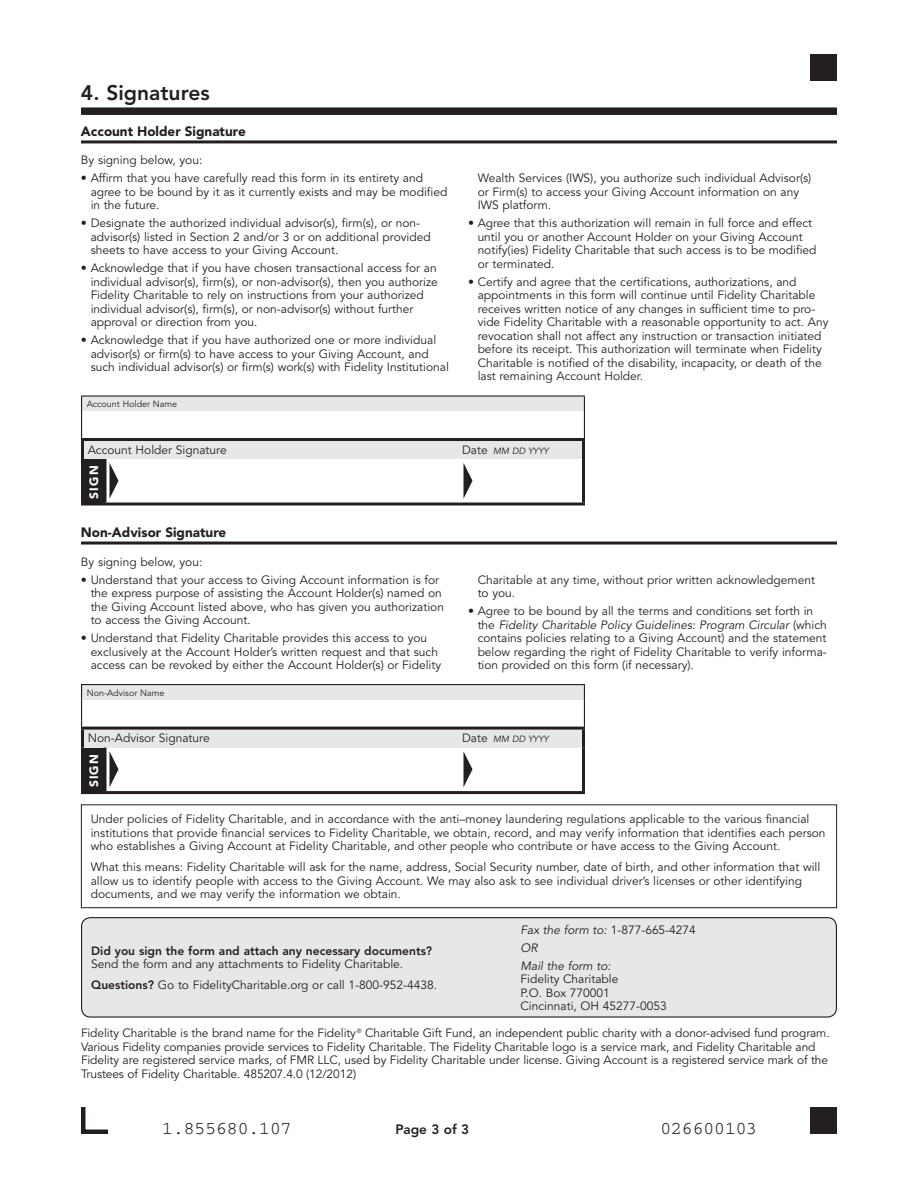
<style>
.page{position:relative;width:918px;height:1188px;background:#fff}
.page>*{position:absolute;margin:0;border:0;box-sizing:border-box;transform-origin:0 0}
.t1{font:800 21px "Avenir";color:#231f20}
.t2{font:18px "Courier";color:#231f20}
.t3{font:900 13.5px "Avenir";color:#231f20}
.t4{font:800 13.5px "Avenir";color:#231f20}
.t5{font:12px/13.5px "Avenir";color:#231f20}
.t6{font:italic 12px/18px "Avenir";color:#231f20}
.t7{font:900 12px "Avenir";letter-spacing:.1em;color:#fff}
.t8{font:9px "Avenir";color:#231f20}
.t9{font:italic 9px "Avenir";color:#231f20}
.s1{font-style:normal;font-size:12px}
.s2{font-style:italic}
.s3{font-style:normal}
.s4{font-weight:800}
</style>
<div class="page">
<div style="left:81px;top:107px;width:756px;height:8px;background:#231f20"></div>
<hr style="left:81px;top:140px;width:756px;height:3px;background:#231f20">
<hr style="left:81px;top:542px;width:756px;height:3px;background:#231f20">
<div style="left:82px;top:396px;width:502px;height:15px;background:#e6e7e9"></div>
<hr style="left:81px;top:395px;width:504px;height:2px;background:#231f20">
<svg style="left:81px;top:397px;width:1px;height:41px"></svg>
<svg style="left:584px;top:397px;width:1px;height:41px"></svg>
<div style="left:82px;top:440px;width:502px;height:19px;background:#e6e7e9"></div>
<div style="left:82px;top:459px;width:23px;height:45px;background:#231f20"></div>
<hr style="left:81px;top:459px;width:3px;height:44px;background:#231f20">
<hr style="left:81px;top:503px;width:24px;height:3px;background:#231f20">
<hr style="left:81px;top:441px;width:3px;height:18px;background:#231f20">
<hr style="left:81px;top:438px;width:24px;height:3px;background:#231f20">
<hr style="left:105px;top:438px;width:480px;height:3px;background:#231f20">
<hr style="left:582px;top:441px;width:3px;height:18px;background:#231f20">
<hr style="left:103px;top:459px;width:3px;height:44px;background:#231f20">
<hr style="left:582px;top:459px;width:3px;height:44px;background:#231f20">
<hr style="left:105px;top:503px;width:480px;height:3px;background:#231f20">
<svg style="left:109px;top:463px;width:9px;height:36px"></svg>
<svg style="left:464px;top:464px;width:8px;height:34px"></svg>
<div style="left:82px;top:685px;width:502px;height:15px;background:#e6e7e9"></div>
<hr style="left:81px;top:684px;width:504px;height:1px;background:#231f20">
<svg style="left:81px;top:685px;width:1px;height:42px"></svg>
<svg style="left:584px;top:685px;width:1px;height:42px"></svg>
<div style="left:82px;top:728px;width:502px;height:20px;background:#e6e7e9"></div>
<div style="left:82px;top:748px;width:23px;height:45px;background:#231f20"></div>
<hr style="left:81px;top:748px;width:3px;height:43px;background:#231f20">
<hr style="left:81px;top:791px;width:24px;height:3px;background:#231f20">
<hr style="left:81px;top:730px;width:3px;height:18px;background:#231f20">
<hr style="left:81px;top:727px;width:24px;height:3px;background:#231f20">
<hr style="left:105px;top:727px;width:480px;height:3px;background:#231f20">
<hr style="left:582px;top:730px;width:3px;height:18px;background:#231f20">
<hr style="left:103px;top:748px;width:3px;height:43px;background:#231f20">
<hr style="left:582px;top:748px;width:3px;height:43px;background:#231f20">
<hr style="left:105px;top:791px;width:480px;height:3px;background:#231f20">
<svg style="left:109px;top:751px;width:9px;height:36px"></svg>
<svg style="left:464px;top:752px;width:8px;height:34px"></svg>
<div style="left:81px;top:804px;width:756px;height:104px;border:1px solid #231f20"></div>
<div style="left:82px;top:918px;width:754px;height:99px;background:#e6e7e9;border-radius:9px"></div>
<div style="left:81px;top:917px;width:756px;height:101px;border:1px solid #231f20;border-radius:9px"></div>
<div style="left:810px;top:1107px;width:27px;height:27px;background:#231f20"></div>
<svg style="left:81px;top:1107px;width:27px;height:27px"></svg>
<div style="left:810px;top:54px;width:27px;height:27px;background:#231f20"></div>
<p class="t1" style="left:81px;top:84px;width:130px">4. Signatures</p>
<p class="t3" style="left:81px;top:126px;width:166px">Account Holder Signature</p>
<p class="t5" style="left:81px;top:155px;width:123px">By signing below, you:</p>
<p class="t5" style="left:91px;top:173px;width:358px;text-indent:-10px">• Affirm that you have carefully read this form in its entirety and agree to be bound by it as it currently exists and may be modified in the future.</p>
<p class="t5" style="left:91px;top:218px;width:342px;text-indent:-10px">• Designate the authorized individual advisor(s), firm(s), or non&shy;advisor(s) listed in Section 2 and/or 3 or on additional provided sheets to have access to your Giving Account.</p>
<p class="t5" style="left:91px;top:263px;width:349px;text-indent:-10px">• Acknowledge that if you have chosen transactional access for an individual advisor(s), firm(s), or non-advisor(s), then you authorize Fidelity Charitable to rely on instructions from your authorized individual advisor(s), firm(s), or non-advisor(s) without further approval or direction from you.</p>
<p class="t5" style="left:91px;top:335px;width:360px;text-indent:-10px">• Acknowledge that if you have authorized one or more individual advisor(s) or firm(s) to have access to your Giving Account, and such individual advisor(s) or firm(s) work(s) with Fidelity Institutional</p>
<p class="t5" style="left:478px;top:173px;width:335px">Wealth Services (IWS), you authorize such individual Advisor(s) or Firm(s) to access your Giving Account information on any<br>IWS platform.</p>
<p class="t5" style="left:478px;top:218px;width:340px;text-indent:-10px">• Agree that this authorization will remain in full force and effect until you or another Account Holder on your Giving Account notify(ies) Fidelity Charitable that such access is to be modified or terminated.</p>
<p class="t5" style="left:478px;top:276px;width:352px;text-indent:-10px">• Certify and agree that the certifications, authorizations, and appointments in this form will continue until Fidelity Charitable receives written notice of any changes in sufficient time to pro&shy;vide Fidelity Charitable with a reasonable opportunity to act. Any revocation shall not affect any instruction or transaction initiated before its receipt. This authorization will terminate when Fidelity Charitable is notified of the disability, incapacity, or death of the last remaining Account Holder.</p>
<p class="t8" style="left:87px;top:400px;width:92px">Account Holder Name</p>
<p class="t5" style="left:88px;top:444px;width:140px">Account Holder Signature</p>
<p class="t9" style="left:462px;top:447px;width:88px"><span class="s1">Date</span> MM DD YYYY</p>
<p class="t7" style="left:89px;top:499px;width:35px;rotate:-90deg">SIGN</p>
<p class="t3" style="left:81px;top:527px;width:147px">Non-Advisor Signature</p>
<p class="t5" style="left:81px;top:556px;width:123px">By signing below, you:</p>
<p class="t5" style="left:91px;top:574px;width:355px;text-indent:-10px">• Understand that your access to Giving Account information is for the express purpose of assisting the Account Holder(s) named on the Giving Account listed above, who has given you authorization to access the Giving Account.</p>
<p class="t5" style="left:91px;top:632px;width:352px;text-indent:-10px">• Understand that Fidelity Charitable provides this access to you exclusively at the Account Holder’s written request and that such access can be revoked by either the Account Holder(s) or Fidelity</p>
<p class="t5" style="left:478px;top:574px;width:339px">Charitable at any time, without prior written acknowledgement to you.</p>
<p class="t5" style="left:478px;top:605px;width:351px;text-indent:-10px">• Agree to be bound by all the terms and conditions set forth in the <span class="s2">Fidelity Charitable Policy Guidelines: Program Circular</span> (which contains policies relating to a Giving Account) and the statement below regarding the right of Fidelity Charitable to verify informa&shy;tion provided on this form (if necessary).</p>
<p class="t8" style="left:87px;top:689px;width:79px">Non-Advisor Name</p>
<p class="t5" style="left:88px;top:733px;width:123px">Non-Advisor Signature</p>
<p class="t9" style="left:462px;top:736px;width:88px"><span class="s1">Date</span> MM DD YYYY</p>
<p class="t7" style="left:89px;top:787px;width:35px;rotate:-90deg">SIGN</p>
<p class="t5" style="left:91px;top:814px;width:736px">Under policies of Fidelity Charitable, and in accordance with the anti–money laundering regulations applicable to the various financial institutions that provide financial services to Fidelity Charitable, we obtain, record, and may verify information that identifies each person who establishes a Giving Account at Fidelity Charitable, and other people who contribute or have access to the Giving Account.</p>
<p class="t5" style="left:91px;top:862px;width:731px">What this means: Fidelity Charitable will ask for the name, address, Social Security number, date of birth, and other information that will allow us to identify people with access to the Giving Account. We may also ask to see individual driver’s licenses or other identifying documents, and we may verify the information we obtain.</p>
<p class="t6" style="left:521px;top:922px;width:177px">Fax the form to: <span class="s3">1-877-665-4274<br></span>OR<br>Mail the form to:</p>
<p class="t5" style="left:521px;top:974px;width:148px">Fidelity Charitable<br>P.O. Box 770001<br>Cincinnati, OH 45277-0053</p>
<p class="t5" style="left:81px;top:1028px;width:750px">Fidelity Charitable is the brand name for the Fidelity<sup>®</sup> Charitable Gift Fund, an independent public charity with a donor-advised fund program.<br>Various Fidelity companies provide services to Fidelity Charitable. The Fidelity Charitable logo is a service mark, and Fidelity Charitable and Fidelity are registered service marks, of FMR LLC, used by Fidelity Charitable under license. Giving Account is a registered service mark of the Trustees of Fidelity Charitable. 485207.4.0 (12/2012)</p>
<p class="t5" style="left:91px;top:945px;width:343px"><span class="s4">Did you sign the form and attach any necessary documents?<br></span>Send the form and any attachments to Fidelity Charitable.</p>
<p class="t5" style="left:91px;top:980px;width:347px"><span class="s4">Questions?</span> Go to FidelityCharitable.org or call 1-800-952-4438.</p>
<p class="t2" style="left:162px;top:1117px;width:131px">1.855680.107</p>
<p class="t4" style="left:395px;top:1124px;width:75px">Page 3 of 3</p>
<p class="t2" style="left:660px;top:1117px;width:99px">026600103</p>
</div>
